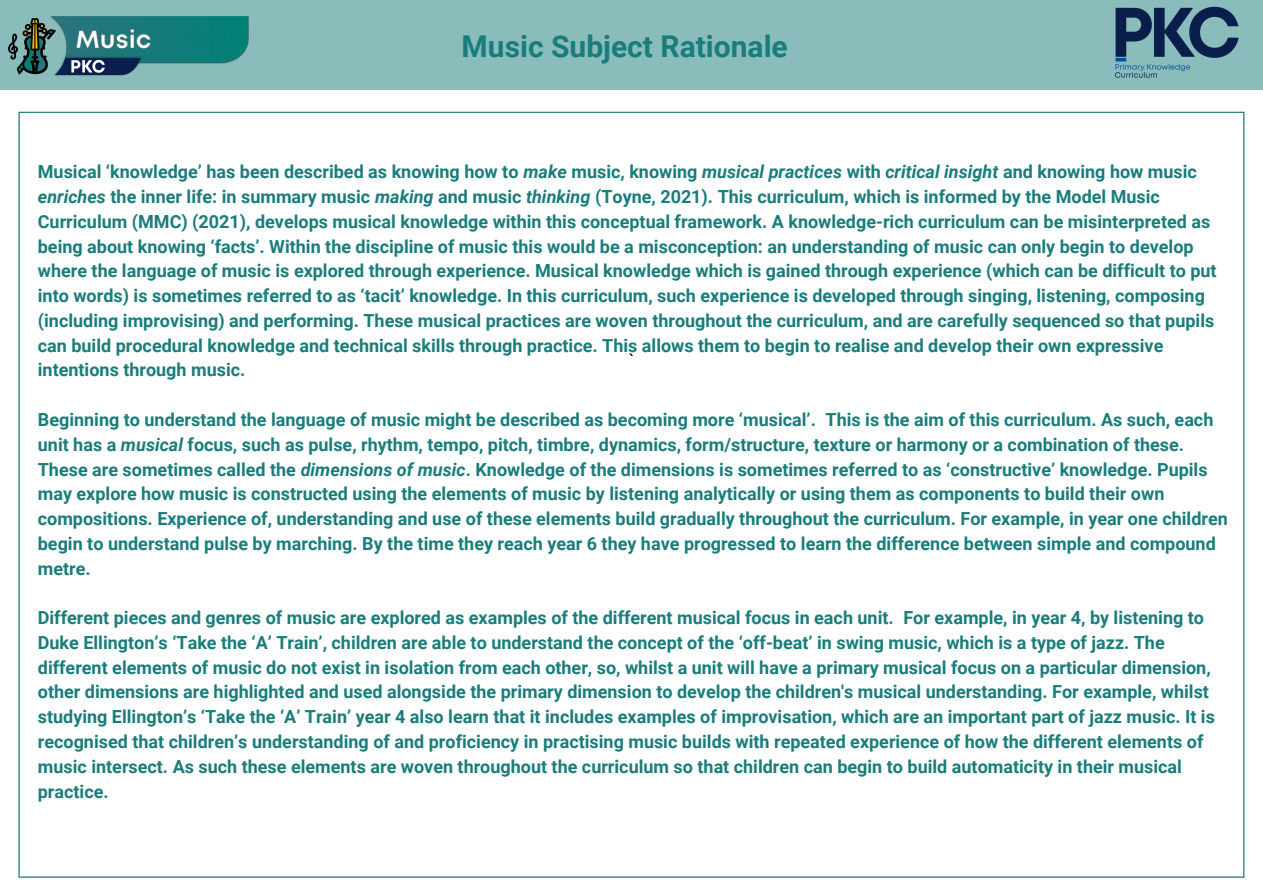
<style>
.page{position:relative;width:1263px;height:894px;background:#fff}
.page>*{position:absolute;margin:0;border:0;box-sizing:border-box;transform-origin:0 0}
.t1{font:700 30px "Roboto";color:#197d7b}
.t2{font:700 18px/24.8px "Roboto";color:#197d7b}
.t3{font:18px "Roboto";color:#000}
.s1{font-style:italic}
</style>
<div class="page">
<div style="left:0;top:0;width:1263px;height:89px;background:#89bcbb"></div>
<img style="left:9px;top:16px;width:240px;height:60px">
<img style="left:1115px;top:7px;width:124px;height:71px">
<hr style="left:18px;top:113px;width:2px;height:763px;background:#197d7b">
<hr style="left:1243px;top:113px;width:1px;height:763px;background:#197d7b">
<hr style="left:18px;top:112px;width:1226px;height:1px;background:#197d7b">
<hr style="left:18px;top:876px;width:1226px;height:1px;background:#197d7b">
<p class="t1" style="left:462px;top:29px;width:328px">Music Subject Rationale</p>
<p class="t2" style="left:38px;top:160px;width:1180px">Musical ‘knowledge’ has been described as knowing how to <span class="s1">make</span> music, knowing <span class="s1">musical practices</span> with <span class="s1">critical insight</span> and knowing how music <span class="s1">enriches</span> the inner life: in summary music <span class="s1">making</span> and music <span class="s1">thinking</span> (Toyne, 2021). This curriculum, which is informed by the Model Music Curriculum (MMC) (2021), develops musical knowledge within this conceptual framework. A knowledge-rich curriculum can be misinterpreted as being about knowing ‘facts’. Within the discipline of music this would be a misconception: an understanding of music can only begin to develop where the language of music is explored through experience. Musical knowledge which is gained through experience (which can be difficult to put into words) is sometimes referred to as ‘tacit’ knowledge. In this curriculum, such experience is developed through singing, listening, composing (including improvising) and performing. These musical practices are woven throughout the curriculum, and are carefully sequenced so that pupils can build procedural knowledge and technical skills through practice. This allows them to begin to realise and develop their own expressive intentions through music.</p>
<p class="t2" style="left:38px;top:407px;width:1191px">Beginning to understand the language of music might be described as becoming more ‘musical’. This is the aim of this curriculum. As such, each unit has a <span class="s1">musical</span> focus, such as pulse, rhythm, tempo, pitch, timbre, dynamics, form/structure, texture or harmony or a combination of these.<br>These are sometimes called the <span class="s1">dimensions of music</span>. Knowledge of the dimensions is sometimes referred to as ‘constructive’ knowledge. Pupils may explore how music is constructed using the elements of music by listening analytically or using them as components to build their own compositions. Experience of, understanding and use of these elements build gradually throughout the curriculum. For example, in year one children begin to understand pulse by marching. By the time they reach year 6 they have progressed to learn the difference between simple and compound metre.</p>
<p class="t2" style="left:38px;top:605px;width:1179px">Different pieces and genres of music are explored as examples of the different musical focus in each unit. For example, in year 4, by listening to Duke Ellington’s ‘Take the ‘A’ Train’, children are able to understand the concept of the ‘off-beat’ in swing music, which is a type of jazz. The different elements of music do not exist in isolation from each other, so, whilst a unit will have a primary musical focus on a particular dimension, other dimensions are highlighted and used alongside the primary dimension to develop the children's musical understanding. For example, whilst studying Ellington’s ‘Take the ‘A’ Train’ year 4 also learn that it includes examples of improvisation, which are an important part of jazz music. It is recognised that children’s understanding of and proficiency in practising music builds with repeated experience of how the different elements of music intersect. As such these elements are woven throughout the curriculum so that children can begin to build automaticity in their musical practice.</p>
<p class="t3" style="left:629px;top:350px;width:7px">`</p>
</div>
